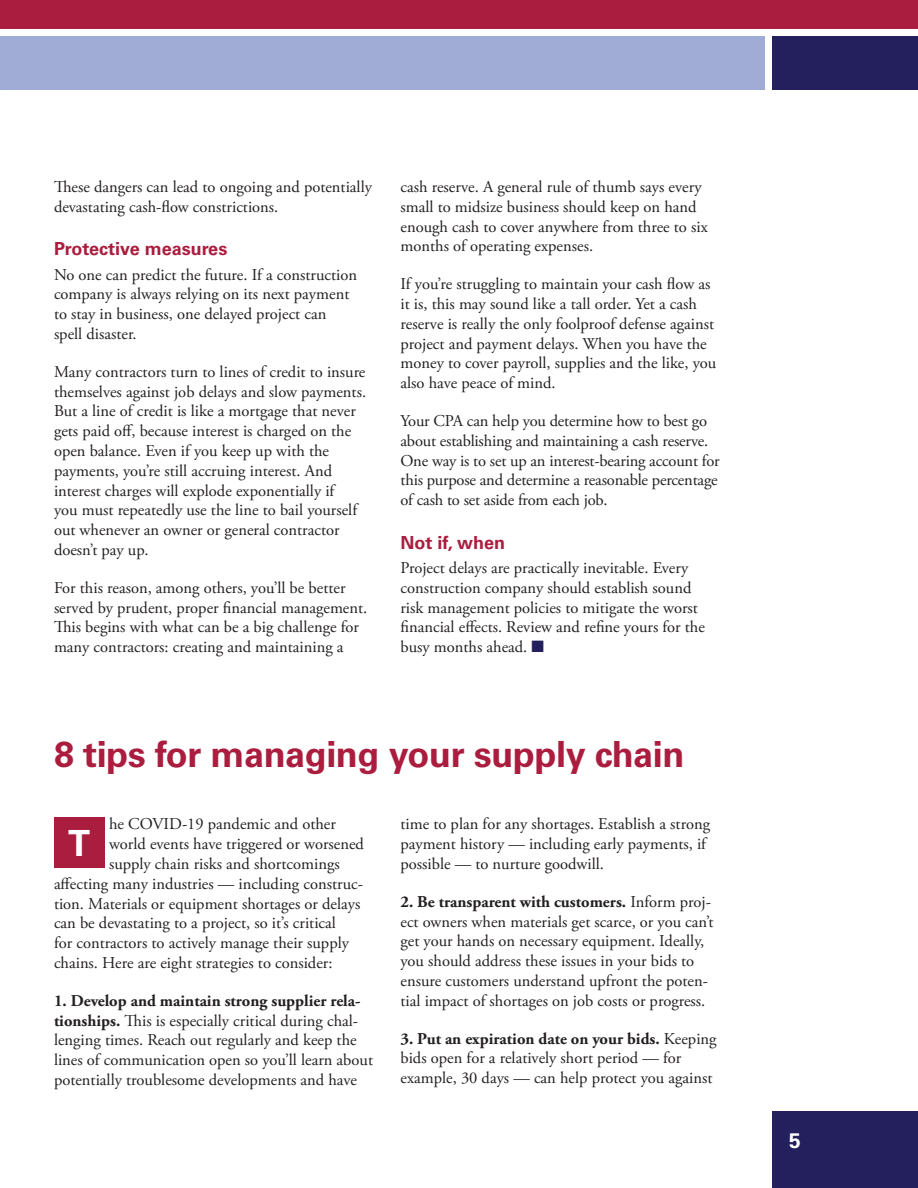
<style>
.page{position:relative;width:918px;height:1188px;background:#fff}
.page>*{position:absolute;margin:0;border:0;box-sizing:border-box;transform-origin:0 0}
.t1{font:700 36px "Univers LT Std";letter-spacing:-.01em;color:#ab1d3e}
.t2{font:700 36px "Univers LT Std";color:#fff}
.t3{font:700 21px "Univers LT Std";color:#fff}
.t4{font:700 18px "Univers LT Std";color:#ab1d3e}
.t5{font:16.5px/19.8px "Adobe Garamond Pro";color:#231f20}
.s1{color:#24205e}
.s2{font-weight:700}
</style>
<div class="page">
<div style="left:0;top:36px;width:765px;height:54px;background:#a0acd6"></div>
<div style="left:772px;top:36px;width:146px;height:54px;background:#24205e"></div>
<div style="left:0;top:0;width:918px;height:28px;background:#ab1d3e"></div>
<div style="left:772px;top:1112px;width:146px;height:76px;background:#24205e"></div>
<div style="left:54px;top:818px;width:51px;height:50px;background:#ab1d3e"></div>
<p class="t5" style="left:54px;top:177px;width:320px">These dangers can lead to ongoing and potentially devastating cash-flow constrictions.</p>
<p class="t4" style="left:54px;top:238px;width:175px">Protective measures</p>
<p class="t5" style="left:54px;top:265px;width:305px">No one can predict the future. If a construction company is always relying on its next payment to stay in business, one delayed project can spell disaster.</p>
<p class="t5" style="left:54px;top:362px;width:314px">Many contractors turn to lines of credit to insure themselves against job delays and slow payments.<br>But a line of credit is like a mortgage that never gets paid off, because interest is charged on the open balance. Even if you keep up with the payments, you’re still accruing interest. And interest charges will explode exponentially if<br>you must repeatedly use the line to bail yourself out whenever an owner or general contractor doesn’t pay up.</p>
<p class="t5" style="left:54px;top:578px;width:315px">For this reason, among others, you’ll be better served by prudent, proper financial management.<br>This begins with what can be a big challenge for many contractors: creating and maintaining a</p>
<p class="t5" style="left:400px;top:177px;width:309px">cash reserve. A general rule of thumb says every small to midsize business should keep on hand enough cash to cover anywhere from three to six months of operating expenses.</p>
<p class="t5" style="left:400px;top:275px;width:317px">If you’re struggling to maintain your cash flow as it is, this may sound like a tall order. Yet a cash reserve is really the only foolproof defense against project and payment delays. When you have the money to cover payroll, supplies and the like, you also have peace of mind.</p>
<p class="t5" style="left:400px;top:411px;width:321px">Your CPA can help you determine how to best go about establishing and maintaining a cash reserve.<br>One way is to set up an interest-bearing account for this purpose and determine a reasonable percentage of cash to set aside from each job.</p>
<p class="t4" style="left:400px;top:532px;width:106px">Not if, when</p>
<p class="t5" style="left:400px;top:558px;width:306px">Project delays are practically inevitable. Every construction company should establish sound risk management policies to mitigate the worst financial effects. Review and refine yours for the busy months ahead. <span class="s1">■</span></p>
<h1 class="t1" style="left:54px;top:733px;width:632px">8 tips for managing your supply chain</h1>
<p class="t5" style="left:109px;top:815px;width:228px">he COVID-19 pandemic and other</p>
<p class="t5" style="left:109px;top:835px;width:256px">world events have triggered or worsened</p>
<p class="t5" style="left:109px;top:855px;width:232px">supply chain risks and shortcomings</p>
<p class="t5" style="left:54px;top:874px;width:311px">affecting many industries — including construc-</p>
<p class="t5" style="left:54px;top:894px;width:308px">tion. Materials or equipment shortages or delays</p>
<p class="t5" style="left:54px;top:914px;width:283px">can be devastating to a project, so it’s critical</p>
<p class="t5" style="left:54px;top:934px;width:297px">for contractors to actively manage their supply</p>
<p class="t5" style="left:54px;top:954px;width:280px">chains. Here are eight strategies to consider:</p>
<p class="t5" style="left:54px;top:991px;width:321px"><span class="s2">1. Develop and maintain strong supplier rela&shy;tionships.</span> This is especially critical during chal&shy;lenging times. Reach out regularly and keep the lines of communication open so you’ll learn about potentially troublesome developments and have</p>
<h1 class="t2" style="left:68px;top:822px;width:23px">T</h1>
<p class="t5" style="left:400px;top:815px;width:311px">time to plan for any shortages. Establish a strong payment history — including early payments, if possible — to nurture goodwill.</p>
<p class="t5" style="left:400px;top:892px;width:315px"><span class="s2">2. Be transparent with customers.</span> Inform proj&shy;ect owners when materials get scarce, or you can’t get your hands on necessary equipment. Ideally, you should address these issues in your bids to ensure customers understand upfront the poten&shy;tial impact of shortages on job costs or progress.</p>
<p class="t5" style="left:400px;top:1029px;width:318px"><span class="s2">3. Put an expiration date on your bids.</span> Keeping bids open for a relatively short period — for example, 30 days — can help protect you against</p>
<p class="t3" style="left:789px;top:1128px;width:13px">5</p>
</div>
